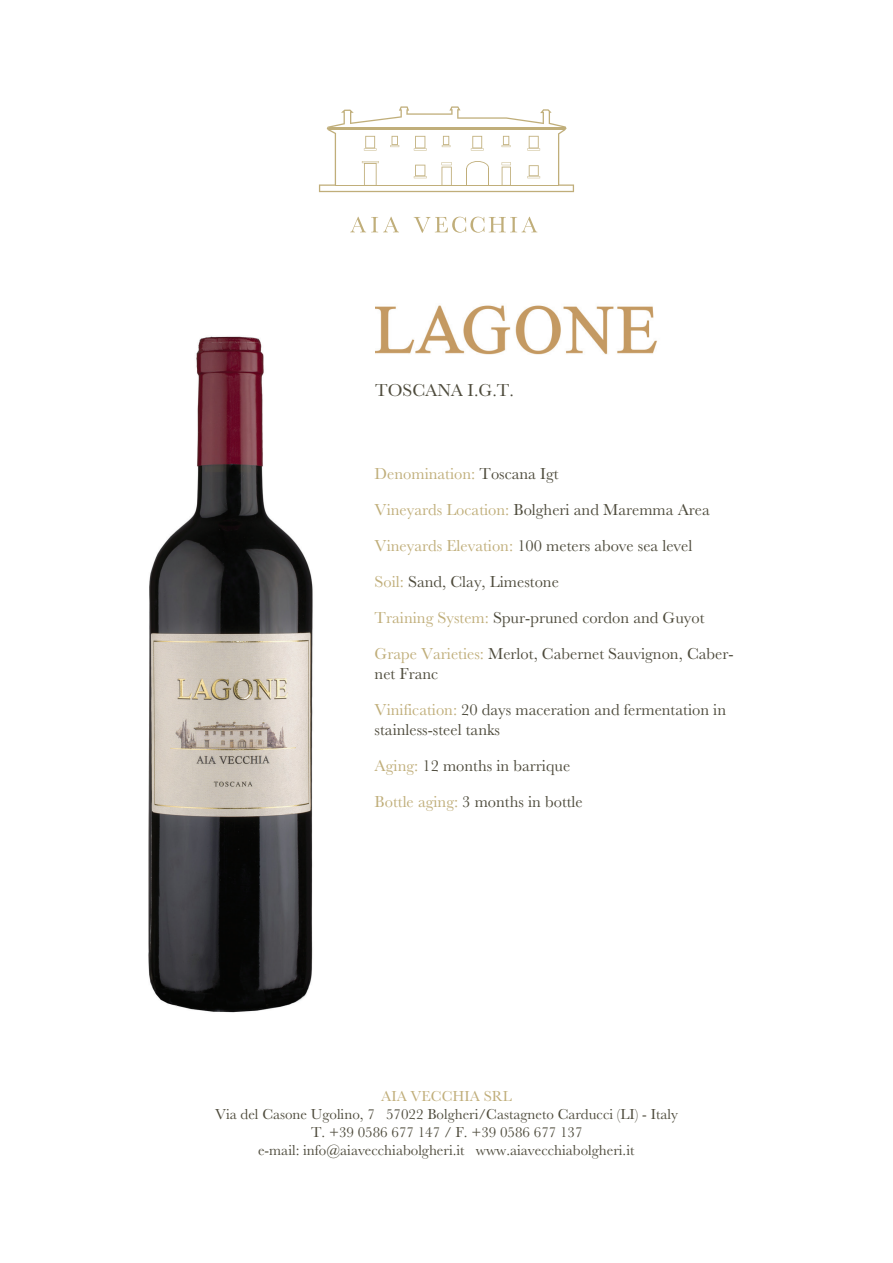
<style>
.page{position:relative;width:893px;height:1263px;background:#fff}
.page>*{position:absolute;margin:0;border:0;box-sizing:border-box;transform-origin:0 0}
.t1{font:18px "Baskerville";color:#4e4b3c}
.t2{font:16.5px/36px "Baskerville";color:#4e4b3c}
.t3{font:15px/18px "Baskerville";color:#4e4b3c;text-align:center}
.t4{font:15px "Baskerville";color:#c0ae7a}
.s1{color:#c0ae7a}
</style>
<div class="page">
<img style="left:375px;top:305px;width:282px;height:50px">
<img style="left:148px;top:336px;width:165px;height:677px">
<svg style="left:319px;top:106px;width:255px;height:86px"></svg>
<hr style="left:329px;top:127px;width:236px;height:1px;background:#c0ae7a">
<hr style="left:328px;top:128px;width:237px;height:1px;background:#c0ae7a">
<hr style="left:329px;top:130px;width:235px;height:1px;background:#c0ae7a">
<svg style="left:350px;top:217px;width:49px;height:15px"></svg>
<svg style="left:414px;top:217px;width:123px;height:16px"></svg>
<p class="t1" style="left:375px;top:379px;width:140px">TOSCANA I.G.T.</p>
<p class="t2" style="left:375px;top:456px;width:360px"><span class="s1">Denomination:</span> Toscana Igt<br><span class="s1">Vineyards Location:</span> Bolgheri and Maremma Area <span class="s1">Vineyards Elevation:</span> 100 meters above sea level<br><span class="s1">Soil:</span> Sand, Clay, Limestone<br><span class="s1">Training System:</span> Spur-pruned cordon and Guyot <span class="s1">Grape Varieties:</span> Merlot, Cabernet Sauvignon, Caber-</p>
<p class="t2" style="left:375px;top:656px;width:353px">net Franc<br><span class="s1">Vinification:</span> 20 days maceration and fermentation in</p>
<p class="t2" style="left:375px;top:711px;width:210px">stainless-steel tanks<br><span class="s1">Aging:</span> 12 months in barrique<br><span class="s1">Bottle aging:</span> 3 months in bottle</p>
<p class="t4" style="left:381px;top:1086px;width:132px">AIA VECCHIA SRL</p>
<p class="t3" style="left:215px;top:1105px;width:464px">Via del Casone Ugolino, 7 57022 Bolgheri/Castagneto Carducci (LI) - Italy<br>T. +39 0586 677 147 / F. +39 0586 677 137<br>e-mail: info@aiavecchiabolgheri.it www.aiavecchiabolgheri.it</p>
</div>
